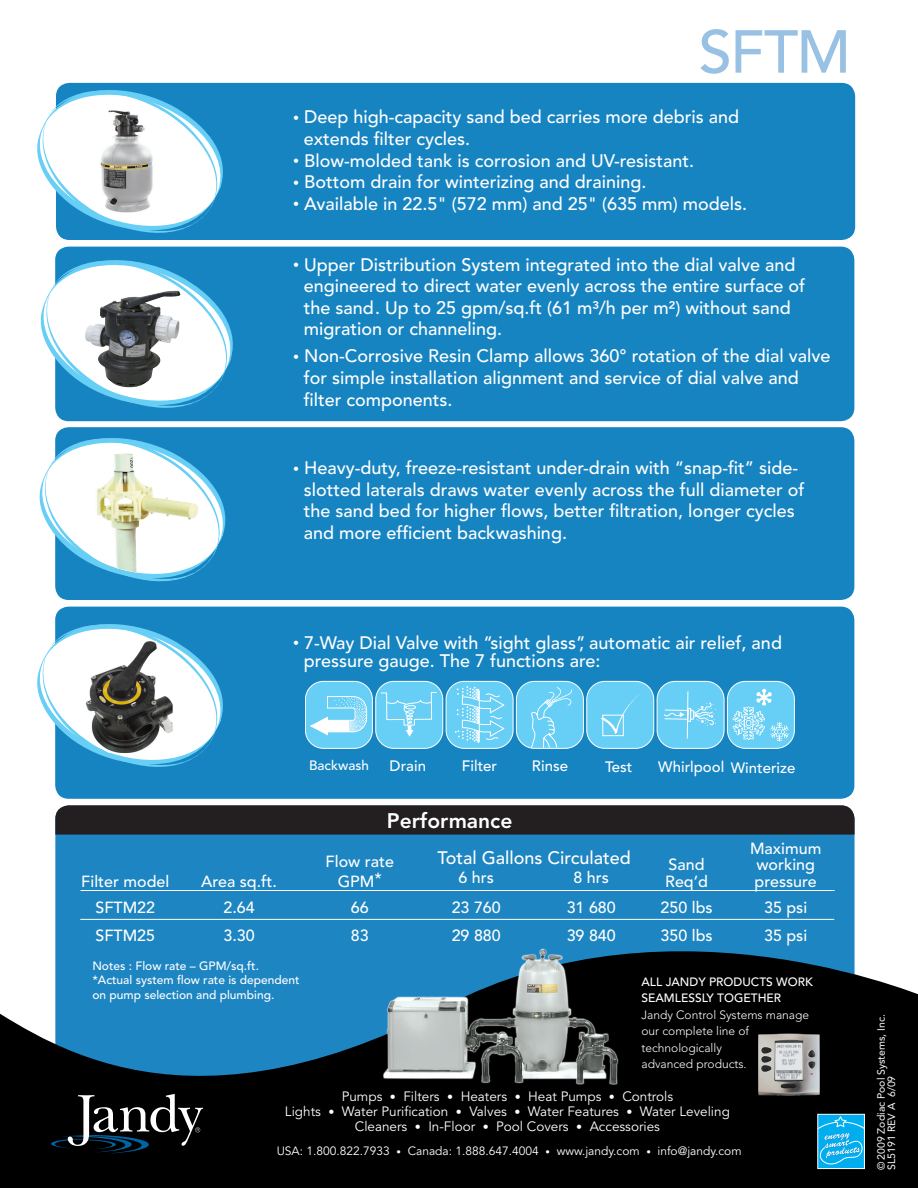
<style>
.page{position:relative;width:918px;height:1188px;background:#fff}
.page>*{position:absolute;margin:0;border:0;box-sizing:border-box;transform-origin:0 0}
.t1{font:500 60px "Avenir";color:#98c1e3}
.t2{font:800 21px "Avenir";color:#fff}
.t3{font:500 18px/21.6px "Avenir";color:#fff}
.t4{font:500 16.05px/16.5px "Avenir";color:#fff;text-align:center}
.t5{font:500 15px "Avenir";color:#fff}
.t6{font:13.5px/15px "Avenir";color:#fff;text-align:center}
.t7{font:500 13.5px "Avenir";color:#fff}
.t8{font:500 12px/14.4px "Avenir";color:#fff}
.t9{font:300 12px/16.5px "Avenir";color:#fff}
.t10{font:12px "Avenir";color:#fff}
.t11{font:10.5px/10.5px "Avenir";color:#fff}
.s1{font-size:12px}
.s2{font-size:9px}
</style>
<div class="page">
<div style="left:55px;top:805px;width:800px;height:298px;background:#1d85c2;border-radius:14px"></div>
<svg style="left:55px;top:805px;width:800px;height:30px;background:#242325"></svg>
<svg style="left:0;top:885px;width:918px;height:303px;fill:#000001"></svg>
<svg style="left:51px;top:1094px;width:152px;height:60px;background:#25292c"></svg>
<div style="left:56px;top:83px;width:799px;height:157px;background:#1784c2;border-radius:14px"></div>
<div style="left:55px;top:247px;width:799px;height:174px;background:#1784c2;border-radius:14px"></div>
<div style="left:55px;top:427px;width:799px;height:173px;background:#1784c2;border-radius:14px"></div>
<div style="left:55px;top:607px;width:799px;height:192px;background:#1784c2;border-radius:14px"></div>
<svg style="left:37px;top:90px;width:186px;height:142px"></svg>
<svg style="left:41px;top:251px;width:192px;height:157px"></svg>
<img style="left:85px;top:291px;width:95px;height:96px">
<svg style="left:40px;top:438px;width:185px;height:145px"></svg>
<svg style="left:37px;top:615px;width:186px;height:152px"></svg>
<img style="left:84px;top:641px;width:90px;height:112px">
<div style="left:305px;top:681px;width:67px;height:67px;background:#67cef5;border-radius:18px"></div>
<div style="left:305px;top:681px;width:68px;height:68px;border:1px solid #fff;border-radius:18px"></div>
<div style="left:376px;top:681px;width:67px;height:67px;background:#67cef5;border-radius:18px"></div>
<div style="left:375px;top:681px;width:68px;height:68px;border:1px solid #fff;border-radius:18px"></div>
<div style="left:446px;top:681px;width:67px;height:67px;background:#67cef5;border-radius:18px"></div>
<div style="left:446px;top:681px;width:67px;height:68px;border:1px solid #fff;border-radius:18px"></div>
<div style="left:516px;top:681px;width:67px;height:67px;background:#67cef5;border-radius:18px"></div>
<div style="left:516px;top:681px;width:68px;height:68px;border:1px solid #fff;border-radius:18px"></div>
<div style="left:587px;top:681px;width:67px;height:67px;background:#67cef5;border-radius:18px"></div>
<div style="left:586px;top:681px;width:68px;height:68px;border:1px solid #fff;border-radius:18px"></div>
<div style="left:657px;top:681px;width:67px;height:67px;background:#67cef5;border-radius:18px"></div>
<div style="left:657px;top:681px;width:67px;height:68px;border:1px solid #fff;border-radius:18px"></div>
<div style="left:727px;top:681px;width:67px;height:67px;background:#67cef5;border-radius:18px"></div>
<div style="left:727px;top:681px;width:68px;height:68px;border:1px solid #fff;border-radius:18px"></div>
<svg style="left:664px;top:691px;width:52px;height:48px"></svg>
<svg style="left:380px;top:692px;width:57px;height:45px"></svg>
<svg style="left:455px;top:686px;width:50px;height:57px"></svg>
<svg style="left:310px;top:696px;width:58px;height:40px"></svg>
<svg style="left:531px;top:687px;width:41px;height:62px"></svg>
<div style="left:602px;top:715px;width:22px;height:21px;border:1px solid #fff"></div>
<svg style="left:601px;top:694px;width:39px;height:40px"></svg>
<svg style="left:733px;top:689px;width:56px;height:52px"></svg>
<div style="left:818px;top:1114px;width:47px;height:55px;background:#00aeef;border:1px solid #fff"></div>
<svg style="left:818px;top:1117px;width:47px;height:53px"></svg>
<img style="left:382px;top:948px;width:237px;height:139px">
<img style="left:758px;top:1032px;width:62px;height:63px">
<p class="t1" style="left:699px;top:17px;width:154px">SFTM</p>
<p class="t3" style="left:304px;top:107px;width:437px;text-indent:-11px"><span class="s1">•</span> Deep high-capacity sand bed carries more debris and extends filter cycles.</p>
<p class="t3" style="left:293px;top:150px;width:403px"><span class="s1">•</span> Blow-molded tank is corrosion and UV-resistant.</p>
<p class="t3" style="left:293px;top:172px;width:355px"><span class="s1">•</span> Bottom drain for winterizing and draining.</p>
<p class="t3" style="left:293px;top:193px;width:456px"><span class="s1">•</span> Available in 22.5" (572 mm) and 25" (635 mm) models.</p>
<p class="t3" style="left:304px;top:254px;width:503px;text-indent:-11px"><span class="s1">•</span> Upper Distribution System integrated into the dial valve and engineered to direct water evenly across the entire surface of the sand. Up to 25 gpm/sq.ft (61 m³/h per m²) without sand migration or channeling.</p>
<p class="t3" style="left:304px;top:346px;width:528px;text-indent:-11px"><span class="s1">•</span> Non-Corrosive Resin Clamp allows 360° rotation of the dial valve for simple installation alignment and service of dial valve and filter components.</p>
<p class="t3" style="left:304px;top:458px;width:502px;text-indent:-11px"><span class="s1">•</span> Heavy-duty, freeze-resistant under-drain with “snap-fit” side&shy;slotted laterals draws water evenly across the full diameter of the sand bed for higher flows, better filtration, longer cycles and more efficient backwashing.</p>
<p class="t3" style="left:304px;top:634px;width:480px;line-height:18px;text-indent:-11px"><span class="s1">•</span> 7-Way Dial Valve with “sight glass”, automatic air relief, and pressure gauge. The 7 functions are:</p>
<p class="t7" style="left:309px;top:758px;width:61px">Backwash</p>
<p class="t5" style="left:390px;top:757px;width:38px">Drain</p>
<p class="t5" style="left:462px;top:757px;width:37px">Filter</p>
<p class="t5" style="left:532px;top:757px;width:38px">Rinse</p>
<p class="t5" style="left:605px;top:758px;width:29px">Test</p>
<p class="t5" style="left:658px;top:759px;width:139px">Whirlpool Winterize</p>
<p class="t4" style="left:81px;top:873px;width:89px">Filter model</p>
<p class="t4" style="left:201px;top:873px;width:77px">Area sq.ft.</p>
<p class="t2" style="left:387px;top:808px;width:127px">Performance</p>
<p class="t3" style="left:437px;top:848px;width:195px">Total Gallons Circulated</p>
<p class="t4" style="left:326px;top:853px;width:70px;line-height:19.2px">Flow rate<br>GPM*</p>
<p class="t4" style="left:665px;top:857px;width:44px;text-align:left">Sand<br>Req’d</p>
<p class="t4" style="left:459px;top:870px;width:37px">6 hrs</p>
<p class="t4" style="left:574px;top:870px;width:37px">8 hrs</p>
<p class="t4" style="left:750px;top:840px;width:73px">Maximum working</p>
<p class="t4" style="left:755px;top:873px;width:64px">pressure</p>
<p class="t4" style="left:95px;top:900px;width:61px">SFTM22</p>
<p class="t4" style="left:223px;top:900px;width:33px">2.64</p>
<p class="t4" style="left:351px;top:900px;width:19px">66</p>
<p class="t4" style="left:452px;top:900px;width:51px">23 760</p>
<p class="t4" style="left:567px;top:900px;width:51px">31 680</p>
<p class="t4" style="left:661px;top:900px;width:54px">250 lbs</p>
<p class="t4" style="left:764px;top:900px;width:45px">35 psi</p>
<p class="t4" style="left:95px;top:928px;width:61px">SFTM25</p>
<p class="t4" style="left:223px;top:928px;width:33px">3.30</p>
<p class="t4" style="left:351px;top:928px;width:19px">83</p>
<p class="t4" style="left:452px;top:928px;width:51px">29 880</p>
<p class="t4" style="left:567px;top:928px;width:51px">39 840</p>
<p class="t4" style="left:661px;top:928px;width:54px">350 lbs</p>
<p class="t4" style="left:764px;top:928px;width:45px">35 psi</p>
<p class="t8" style="left:92px;top:959px;width:209px">Notes : Flow rate – GPM/sq.ft. *Actual system flow rate is dependent on pump selection and plumbing.</p>
<p class="t8" style="left:642px;top:974px;width:173px;line-height:16.5px">ALL JANDY PRODUCTS WORK<br>SEAMLESSLY TOGETHER</p>
<p class="t9" style="left:642px;top:1006px;width:169px">Jandy Control Systems manage our complete line of technologically<br>advanced products.</p>
<p class="t11" style="left:876px;top:1170px;width:157px;rotate:-90deg">© 2009 Zodiac Pool Systems, Inc.<br>SL5191 REV A 6/09</p>
<p class="t6" style="left:285px;top:1089px;width:446px">Pumps <span class="s1">•</span> Filters <span class="s1">•</span> Heaters <span class="s1">•</span> Heat Pumps <span class="s1">•</span> Controls<br>Lights <span class="s1">•</span> Water Purification <span class="s1">•</span> Valves <span class="s1">•</span> Water Features <span class="s1">•</span> Water Leveling</p>
<p class="t6" style="left:355px;top:1119px;width:307px">Cleaners <span class="s1">•</span> In-Floor <span class="s1">•</span> Pool Covers <span class="s1">•</span> Accessories</p>
<p class="t10" style="left:277px;top:1144px;width:466px">USA: 1.800.822.7933 <span class="s2">•</span> Canada: 1.888.647.4004 <span class="s2">•</span> www.jandy.com <span class="s2">•</span> info@jandy.com</p>
</div>
